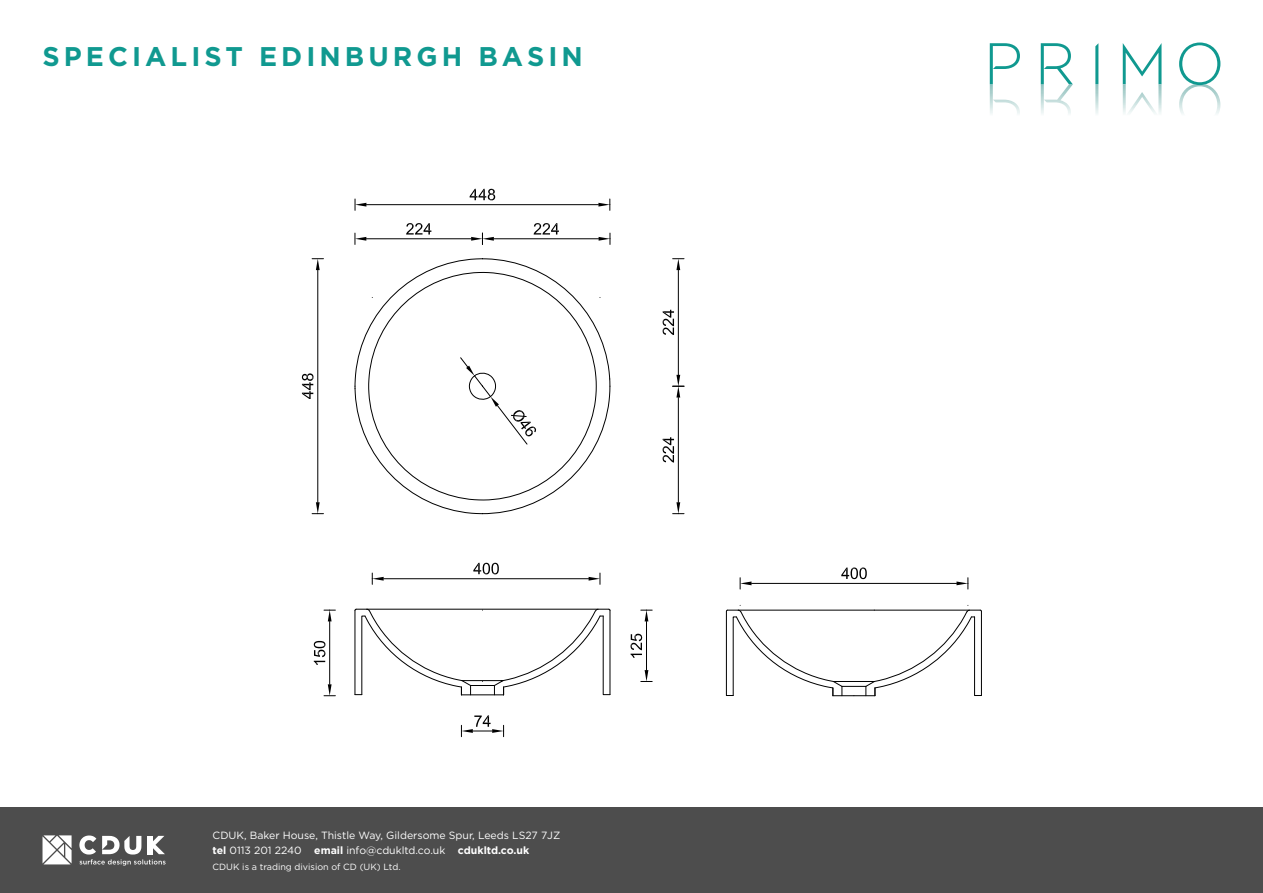
<style>
.page{position:relative;width:1263px;height:893px;background:#fff}
.page>*{position:absolute;margin:0;border:0;box-sizing:border-box;transform-origin:0 0}
.Heading{font:700 27px "Gotham";letter-spacing:.15em;color:#109990}
.t1{font:10.5px "Gotham";color:#fff}
.t2{font:9px "Gotham";color:#fff}
.s1{font-weight:700}
</style>
<div class="page">
<svg style="left:990px;top:43px;width:230px;height:71px"></svg>
<hr style="left:366px;top:239px;width:105px;height:1px;background:#000">
<svg style="left:355px;top:233px;width:11px;height:11px"></svg>
<svg style="left:406px;top:223px;width:25px;height:12px"></svg>
<hr style="left:494px;top:239px;width:105px;height:1px;background:#000">
<svg style="left:471px;top:233px;width:23px;height:11px"></svg>
<svg style="left:534px;top:223px;width:25px;height:12px"></svg>
<svg style="left:599px;top:233px;width:12px;height:11px"></svg>
<hr style="left:366px;top:204px;width:232px;height:1px;background:#000">
<svg style="left:355px;top:199px;width:11px;height:11px"></svg>
<svg style="left:470px;top:189px;width:26px;height:12px"></svg>
<svg style="left:598px;top:199px;width:13px;height:11px"></svg>
<hr style="left:317px;top:270px;width:1px;height:232px;background:#000">
<svg style="left:312px;top:258px;width:11px;height:12px"></svg>
<svg style="left:302px;top:373px;width:12px;height:26px"></svg>
<svg style="left:312px;top:502px;width:11px;height:13px"></svg>
<hr style="left:384px;top:578px;width:205px;height:1px;background:#000">
<svg style="left:589px;top:573px;width:12px;height:11px"></svg>
<svg style="left:473px;top:563px;width:26px;height:11px"></svg>
<svg style="left:372px;top:573px;width:12px;height:11px"></svg>
<hr style="left:678px;top:270px;width:1px;height:105px;background:#000">
<svg style="left:673px;top:258px;width:11px;height:12px"></svg>
<svg style="left:662px;top:310px;width:12px;height:25px"></svg>
<svg style="left:355px;top:258px;width:255px;height:256px"></svg>
<hr style="left:646px;top:621px;width:1px;height:49px;background:#000">
<svg style="left:641px;top:670px;width:11px;height:12px"></svg>
<svg style="left:630px;top:633px;width:12px;height:25px"></svg>
<svg style="left:641px;top:610px;width:11px;height:11px"></svg>
<hr style="left:329px;top:621px;width:1px;height:63px;background:#000">
<svg style="left:324px;top:684px;width:11px;height:12px"></svg>
<svg style="left:314px;top:641px;width:12px;height:24px"></svg>
<svg style="left:324px;top:610px;width:11px;height:11px"></svg>
<hr style="left:610px;top:610px;width:1px;height:85px;background:#000">
<svg style="left:355px;top:609px;width:255px;height:87px"></svg>
<svg style="left:461px;top:715px;width:43px;height:22px"></svg>
<hr style="left:751px;top:583px;width:205px;height:1px;background:#000">
<svg style="left:740px;top:578px;width:11px;height:11px"></svg>
<svg style="left:841px;top:567px;width:26px;height:12px"></svg>
<svg style="left:726px;top:605px;width:256px;height:92px"></svg>
<svg style="left:956px;top:578px;width:13px;height:11px"></svg>
<hr style="left:678px;top:398px;width:1px;height:104px;background:#000">
<svg style="left:673px;top:375px;width:11px;height:23px"></svg>
<svg style="left:662px;top:437px;width:12px;height:26px"></svg>
<svg style="left:460px;top:357px;width:76px;height:88px"></svg>
<svg style="left:673px;top:502px;width:11px;height:13px"></svg>
<div style="left:0;top:808px;width:1263px;height:85px;background:#4d4d4d"></div>
<svg style="left:43px;top:835px;width:29px;height:29px"></svg>
<svg style="left:79px;top:835px;width:87px;height:30px"></svg>
<p class="Heading" style="left:43px;top:39px;width:542px">SPECIALIST EDINBURGH BASIN</p>
<p class="t1" style="left:213px;top:829px;width:349px">CDUK, Baker House, Thistle Way, Gildersome Spur, Leeds LS27 7JZ</p>
<p class="t1" style="left:213px;top:844px;width:318px"><span class="s1">tel</span> 0113 201 2240 <span class="s1">email</span> info@cdukltd.co.uk <span class="s1">cdukltd.co.uk</span></p>
<p class="t2" style="left:213px;top:861px;width:189px">CDUK is a trading division of CD (UK) Ltd.</p>
</div>
